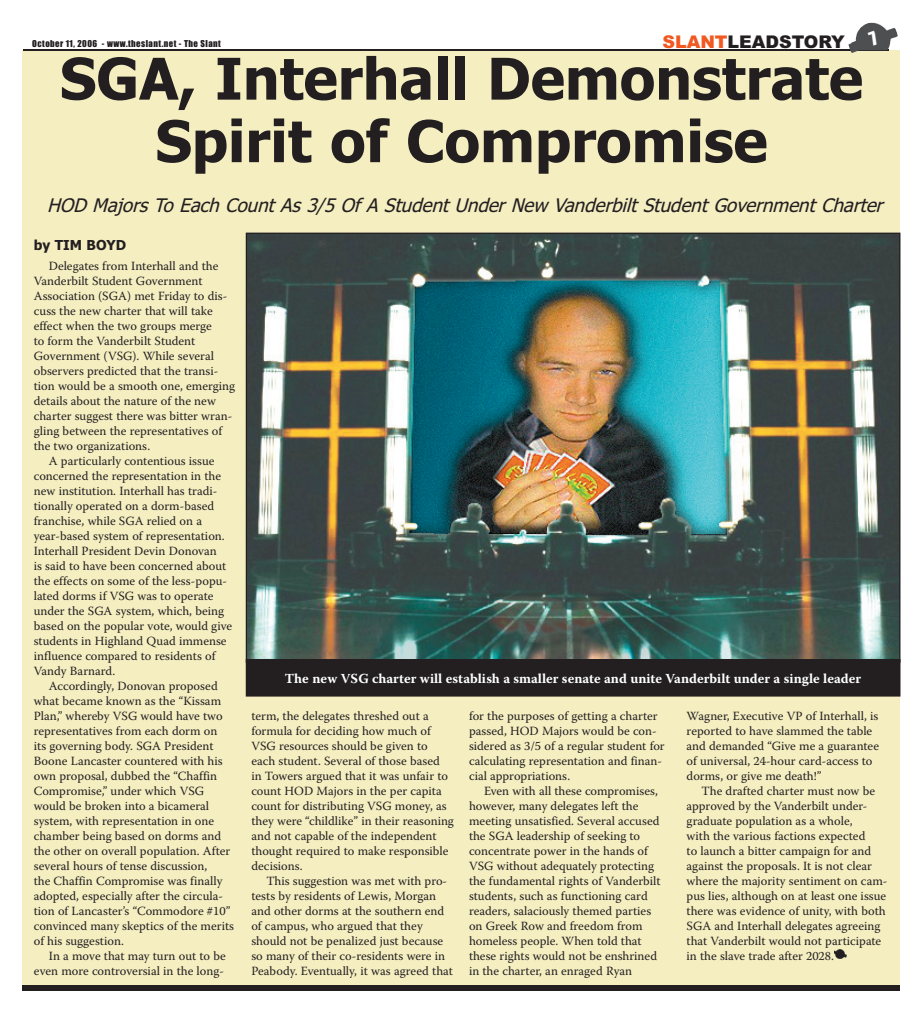
<style>
.page{position:relative;width:923px;height:1013px;background:#fff}
.page>*{position:absolute;margin:0;border:0;box-sizing:border-box;transform-origin:0 0}
.t1{font:700 57.5px/62.5px "Tahoma";color:#231f20;text-align:center}
.t2{font:italic 18.75px "Tahoma";color:#231f20}
.t3{font:900 17.5px "Arial";color:#231f20}
.t4{font:700 13.75px "Warnock Pro";color:#fff}
.t5{font:700 13.75px "Tahoma";color:#231f20}
.t6{font:12.5px "Warnock Pro";color:#231f20}
.t7{font:8.75px "Impact";letter-spacing:.05em;color:#231f20}
.s1{color:#f15921}
</style>
<div class="page">
<div style="left:22px;top:50px;width:878px;height:142px;background:#f4eec1"></div>
<div style="left:22px;top:233px;width:878px;height:757px;background:#f4eec1"></div>
<svg style="left:834px;top:949px;width:12px;height:9px"></svg>
<hr style="left:22px;top:49px;width:866px;height:1px;background:#231f20">
<img style="left:848px;top:22px;width:50px;height:31px">
<div style="left:22px;top:985px;width:878px;height:5px;background:#231f20"></div>
<div style="left:22px;top:192px;width:878px;height:43px;background:#f4eec1"></div>
<img style="left:246px;top:232px;width:654px;height:427px">
<div style="left:246px;top:659px;width:654px;height:37px;background:#231f20"></div>
<svg style="left:867px;top:31px;width:11px;height:15px"></svg>
<p class="t7" style="left:32px;top:40px;width:190px">October 11, 2006 - www.theslant.net - The Slant</p>
<p class="t3" style="left:662px;top:35px;width:184px"><span class="s1">SLANT</span>LEADSTORY</p>
<p class="t1" style="left:60px;top:52px;width:804px">SGA, Interhall Demonstrate<br>Spirit of Compromise</p>
<p class="t2" style="left:47px;top:195px;width:840px">HOD Majors To Each Count As 3/5 Of A Student Under New Vanderbilt Student Government Charter</p>
<p class="t5" style="left:34px;top:239px;width:94px">by TIM BOYD</p>
<p class="t6" style="left:49px;top:261px;width:171px">Delegates from Interhall and the</p>
<p class="t6" style="left:34px;top:276px;width:170px">Vanderbilt Student Government</p>
<p class="t6" style="left:34px;top:291px;width:195px">Association (SGA) met Friday to dis-</p>
<p class="t6" style="left:34px;top:306px;width:181px">cuss the new charter that will take</p>
<p class="t6" style="left:34px;top:321px;width:180px">effect when the two groups merge</p>
<p class="t6" style="left:34px;top:336px;width:163px">to form the Vanderbilt Student</p>
<p class="t6" style="left:34px;top:351px;width:182px">Government (VSG). While several</p>
<p class="t6" style="left:34px;top:366px;width:186px">observers predicted that the transi-</p>
<p class="t6" style="left:34px;top:381px;width:203px">tion would be a smooth one, emerging</p>
<p class="t6" style="left:34px;top:396px;width:184px">details about the nature of the new</p>
<p class="t6" style="left:34px;top:411px;width:200px">charter suggest there was bitter wran-</p>
<p class="t6" style="left:34px;top:426px;width:190px">gling between the representatives of</p>
<p class="t6" style="left:34px;top:441px;width:118px">the two organizations.</p>
<p class="t6" style="left:49px;top:456px;width:167px">A particularly contentious issue</p>
<p class="t6" style="left:34px;top:471px;width:189px">concerned the representation in the</p>
<p class="t6" style="left:34px;top:486px;width:185px">new institution. Interhall has tradi-</p>
<p class="t6" style="left:34px;top:501px;width:182px">tionally operated on a dorm-based</p>
<p class="t6" style="left:34px;top:516px;width:170px">franchise, while SGA relied on a</p>
<p class="t6" style="left:34px;top:531px;width:192px">year-based system of representation.</p>
<p class="t6" style="left:34px;top:546px;width:184px">Interhall President Devin Donovan</p>
<p class="t6" style="left:34px;top:561px;width:194px">is said to have been concerned about</p>
<p class="t6" style="left:34px;top:576px;width:195px">the effects on some of the less-popu-</p>
<p class="t6" style="left:34px;top:591px;width:181px">lated dorms if VSG was to operate</p>
<p class="t6" style="left:34px;top:606px;width:192px">under the SGA system, which, being</p>
<p class="t6" style="left:34px;top:621px;width:200px">based on the popular vote, would give</p>
<p class="t6" style="left:34px;top:636px;width:194px">students in Highland Quad immense</p>
<p class="t6" style="left:34px;top:651px;width:183px">influence compared to residents of</p>
<p class="t6" style="left:34px;top:666px;width:83px">Vandy Barnard.</p>
<p class="t6" style="left:49px;top:681px;width:170px">Accordingly, Donovan proposed</p>
<p class="t6" style="left:34px;top:696px;width:189px">what became known as the “Kissam</p>
<p class="t6" style="left:34px;top:711px;width:190px">Plan,” whereby VSG would have two</p>
<p class="t6" style="left:34px;top:726px;width:185px">representatives from each dorm on</p>
<p class="t6" style="left:34px;top:741px;width:181px">its governing body. SGA President</p>
<p class="t6" style="left:34px;top:756px;width:190px">Boone Lancaster countered with his</p>
<p class="t6" style="left:34px;top:771px;width:185px">own proposal, dubbed the “Chaffin</p>
<p class="t6" style="left:34px;top:786px;width:172px">Compromise,” under which VSG</p>
<p class="t6" style="left:34px;top:801px;width:177px">would be broken into a bicameral</p>
<p class="t6" style="left:34px;top:816px;width:182px">system, with representation in one</p>
<p class="t6" style="left:34px;top:831px;width:189px">chamber being based on dorms and</p>
<p class="t6" style="left:34px;top:846px;width:198px">the other on overall population. After</p>
<p class="t6" style="left:34px;top:861px;width:175px">several hours of tense discussion,</p>
<p class="t6" style="left:34px;top:876px;width:190px">the Chaffin Compromise was finally</p>
<p class="t6" style="left:34px;top:891px;width:191px">adopted, especially after the circula-</p>
<p class="t6" style="left:34px;top:906px;width:198px">tion of Lancaster’s “Commodore #10”</p>
<p class="t6" style="left:34px;top:921px;width:202px">convinced many skeptics of the merits</p>
<p class="t6" style="left:34px;top:936px;width:92px">of his suggestion.</p>
<p class="t6" style="left:49px;top:951px;width:178px">In a move that may turn out to be</p>
<p class="t6" style="left:34px;top:966px;width:192px">even more controversial in the long-</p>
<p class="t4" style="left:285px;top:673px;width:578px">The new VSG charter will establish a smaller senate and unite Vanderbilt under a single leader</p>
<p class="t6" style="left:251px;top:711px;width:179px">term, the delegates threshed out a</p>
<p class="t6" style="left:251px;top:726px;width:181px">formula for deciding how much of</p>
<p class="t6" style="left:251px;top:741px;width:178px">VSG resources should be given to</p>
<p class="t6" style="left:251px;top:756px;width:190px">each student. Several of those based</p>
<p class="t6" style="left:251px;top:771px;width:198px">in Towers argued that it was unfair to</p>
<p class="t6" style="left:251px;top:786px;width:192px">count HOD Majors in the per capita</p>
<p class="t6" style="left:251px;top:801px;width:197px">count for distributing VSG money, as</p>
<p class="t6" style="left:251px;top:816px;width:204px">they were “childlike” in their reasoning</p>
<p class="t6" style="left:251px;top:831px;width:187px">and not capable of the independent</p>
<p class="t6" style="left:251px;top:846px;width:198px">thought required to make responsible</p>
<p class="t6" style="left:251px;top:861px;width:53px">decisions.</p>
<p class="t6" style="left:266px;top:876px;width:182px">This suggestion was met with pro-</p>
<p class="t6" style="left:251px;top:891px;width:186px">tests by residents of Lewis, Morgan</p>
<p class="t6" style="left:251px;top:906px;width:194px">and other dorms at the southern end</p>
<p class="t6" style="left:251px;top:921px;width:173px">of campus, who argued that they</p>
<p class="t6" style="left:251px;top:936px;width:193px">should not be penalized just because</p>
<p class="t6" style="left:251px;top:951px;width:195px">so many of their co-residents were in</p>
<p class="t6" style="left:251px;top:966px;width:203px">Peabody. Eventually, it was agreed that</p>
<p class="t6" style="left:469px;top:711px;width:190px">for the purposes of getting a charter</p>
<p class="t6" style="left:469px;top:726px;width:189px">passed, HOD Majors would be con-</p>
<p class="t6" style="left:469px;top:741px;width:197px">sidered as 3/5 of a regular student for</p>
<p class="t6" style="left:469px;top:756px;width:195px">calculating representation and finan-</p>
<p class="t6" style="left:469px;top:771px;width:103px">cial appropriations.</p>
<p class="t6" style="left:484px;top:786px;width:176px">Even with all these compromises,</p>
<p class="t6" style="left:469px;top:801px;width:171px">however, many delegates left the</p>
<p class="t6" style="left:469px;top:816px;width:192px">meeting unsatisfied. Several accused</p>
<p class="t6" style="left:469px;top:831px;width:173px">the SGA leadership of seeking to</p>
<p class="t6" style="left:469px;top:846px;width:180px">concentrate power in the hands of</p>
<p class="t6" style="left:469px;top:861px;width:187px">VSG without adequately protecting</p>
<p class="t6" style="left:469px;top:876px;width:193px">the fundamental rights of Vanderbilt</p>
<p class="t6" style="left:469px;top:891px;width:180px">students, such as functioning card</p>
<p class="t6" style="left:469px;top:906px;width:184px">readers, salaciously themed parties</p>
<p class="t6" style="left:469px;top:921px;width:175px">on Greek Row and freedom from</p>
<p class="t6" style="left:469px;top:936px;width:174px">homeless people. When told that</p>
<p class="t6" style="left:469px;top:951px;width:190px">these rights would not be enshrined</p>
<p class="t6" style="left:469px;top:966px;width:165px">in the charter, an enraged Ryan</p>
<p class="t6" style="left:686px;top:711px;width:193px">Wagner, Executive VP of Interhall, is</p>
<p class="t6" style="left:686px;top:726px;width:187px">reported to have slammed the table</p>
<p class="t6" style="left:686px;top:741px;width:194px">and demanded “Give me a guarantee</p>
<p class="t6" style="left:686px;top:756px;width:187px">of universal, 24-hour card-access to</p>
<p class="t6" style="left:686px;top:771px;width:136px">dorms, or give me death!”</p>
<p class="t6" style="left:701px;top:786px;width:175px">The drafted charter must now be</p>
<p class="t6" style="left:686px;top:801px;width:182px">approved by the Vanderbilt under-</p>
<p class="t6" style="left:686px;top:816px;width:167px">graduate population as a whole,</p>
<p class="t6" style="left:686px;top:831px;width:180px">with the various factions expected</p>
<p class="t6" style="left:686px;top:846px;width:186px">to launch a bitter campaign for and</p>
<p class="t6" style="left:686px;top:861px;width:187px">against the proposals. It is not clear</p>
<p class="t6" style="left:686px;top:876px;width:202px">where the majority sentiment on cam-</p>
<p class="t6" style="left:686px;top:891px;width:201px">pus lies, although on at least one issue</p>
<p class="t6" style="left:686px;top:906px;width:200px">there was evidence of unity, with both</p>
<p class="t6" style="left:686px;top:921px;width:195px">SGA and Interhall delegates agreeing</p>
<p class="t6" style="left:686px;top:936px;width:196px">that Vanderbilt would not participate</p>
<p class="t6" style="left:686px;top:951px;width:149px">in the slave trade after 2028.</p>
</div>
